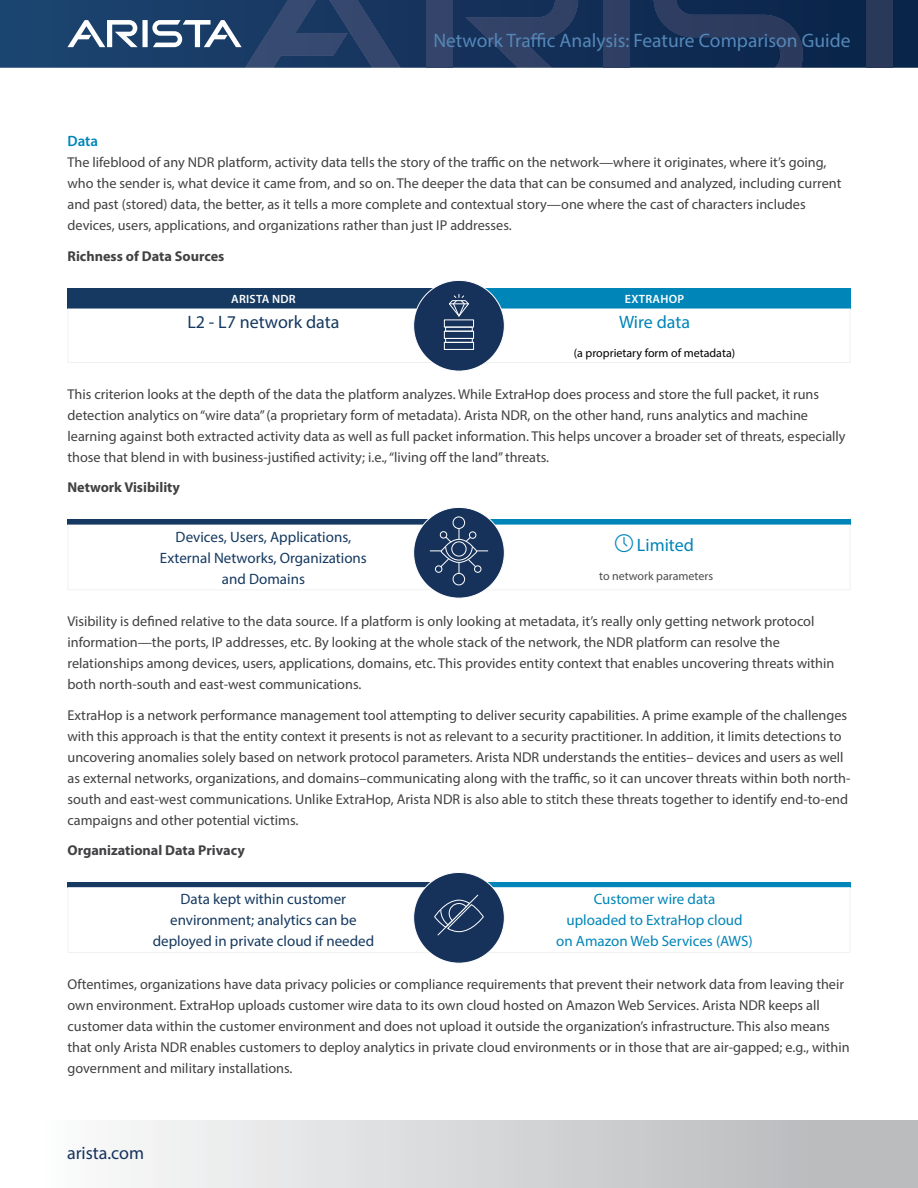
<style>
.page{position:relative;width:918px;height:1188px;background:#fff}
.page>*{position:absolute;margin:0;border:0;box-sizing:border-box;transform-origin:0 0}
.t1{font:19.5px "Myriad Pro";color:#5487b8}
.t2{font:18px "Myriad Pro";color:#153960}
.t3{font:18px "Myriad Pro";color:#0085b8}
.t4{font:18px "Myriad Pro";color:#16325c}
.t5{font:15px/21px "Myriad Pro";color:#153960;text-align:center}
.t6{font:15px/21px "Myriad Pro";color:#0085b8;text-align:center}
.t7{font:600 15px "Myriad Pro";color:#0085b8}
.t8{font:14.25px/21px "Myriad Pro";color:#414042}
.t9{font:700 14.25px "Myriad Pro";color:#414042}
.t10{font:12px "Myriad Pro";color:#000}
.t11{font:12px "Myriad Pro";color:#4d4d4f}
.t12{font:600 12px "Myriad Pro";letter-spacing:.02em;color:#fff}
</style>
<div class="page">
<svg style="left:0;top:0;width:918px;height:68px;background:#13325a"></svg>
<div style="left:426px;top:0;width:26px;height:68px;background:#34446a"></div>
<svg style="left:465px;top:0;width:113px;height:68px;background:#22385f"></svg>
<svg style="left:67px;top:0;width:333px;height:68px;background:#334f75"></svg>
<div style="left:604px;top:0;width:26px;height:68px;background:#2f3f63"></div>
<svg style="left:654px;top:0;width:149px;height:68px;background:#1a3156"></svg>
<div style="left:867px;top:0;width:26px;height:68px;background:#2a385a"></div>
<div style="left:0;top:1120px;width:918px;height:68px;background:linear-gradient(to right,#fff,#b3b5b7)"></div>
<div style="left:68px;top:288px;width:391px;height:21px;background:#153960"></div>
<div style="left:459px;top:288px;width:391px;height:21px;background:#0085b8"></div>
<hr style="left:850px;top:309px;width:1px;height:53px;background:#f1f1f2">
<div style="left:68px;top:519px;width:391px;height:6px;background:#153960"></div>
<div style="left:459px;top:519px;width:391px;height:6px;background:#0085b8"></div>
<hr style="left:68px;top:525px;width:1px;height:64px;background:#f1f1f2">
<hr style="left:68px;top:589px;width:391px;height:1px;background:#f1f1f2">
<hr style="left:850px;top:525px;width:1px;height:64px;background:#f1f1f2">
<hr style="left:459px;top:589px;width:391px;height:1px;background:#f1f1f2">
<div style="left:68px;top:882px;width:391px;height:5px;background:#153960"></div>
<div style="left:459px;top:882px;width:391px;height:5px;background:#0085b8"></div>
<svg style="left:69px;top:887px;width:781px;height:61px"></svg>
<hr style="left:68px;top:887px;width:1px;height:65px;background:#f1f1f2">
<hr style="left:68px;top:952px;width:391px;height:1px;background:#f1f1f2">
<hr style="left:850px;top:887px;width:1px;height:65px;background:#f1f1f2">
<hr style="left:459px;top:952px;width:391px;height:1px;background:#f1f1f2">
<div style="left:414px;top:280px;width:90px;height:91px;background:#16325b;border-radius:50%"></div>
<svg style="left:68px;top:294px;width:782px;height:69px"></svg>
<div style="left:414px;top:507px;width:90px;height:91px;background:#16325b;border-radius:50%"></div>
<svg style="left:430px;top:528px;width:58px;height:45px"></svg>
<div style="left:474px;top:565px;width:7px;height:8px;border:1px solid #fff;border-radius:50%"></div>
<div style="left:453px;top:573px;width:12px;height:12px;border:1px solid #fff;border-radius:50%"></div>
<div style="left:453px;top:517px;width:12px;height:12px;border:1px solid #fff;border-radius:50%"></div>
<div style="left:414px;top:872px;width:90px;height:91px;background:#16325b;border-radius:50%"></div>
<svg style="left:434px;top:894px;width:50px;height:42px"></svg>
<h1 class="t1" style="left:433px;top:29px;width:419px">Network Traffic Analysis: Feature Comparison Guide</h1>
<p class="t7" style="left:68px;top:132px;width:32px">Data</p>
<p class="t8" style="left:68px;top:152px;width:775px">The lifeblood of any NDR platform, activity data tells the story of the traffic on the network—where it originates, where it’s going, who the sender is, what device it came from, and so on. The deeper the data that can be consumed and analyzed, including current and past (stored) data, the better, as it tells a more complete and contextual story—one where the cast of characters includes devices, users, applications, and organizations rather than just IP addresses.</p>
<p class="t9" style="left:68px;top:246px;width:158px">Richness of Data Sources</p>
<p class="t12" style="left:231px;top:291px;width:66px">ARISTA NDR</p>
<p class="t12" style="left:625px;top:291px;width:61px">EXTRAHOP</p>
<p class="t2" style="left:187px;top:311px;width:154px">L2 - L7 network data</p>
<p class="t3" style="left:619px;top:311px;width:73px">Wire data</p>
<p class="t10" style="left:574px;top:345px;width:163px">(a proprietary form of metadata)</p>
<p class="t8" style="left:68px;top:383px;width:780px">This criterion looks at the depth of the data the platform analyzes. While ExtraHop does process and store the full packet, it runs detection analytics on “wire data” (a proprietary form of metadata). Arista NDR, on the other hand, runs analytics and machine learning against both extracted activity data as well as full packet information. This helps uncover a broader set of threats, especially those that blend in with business-justified activity; i.e., “living off the land” threats.</p>
<p class="t9" style="left:68px;top:478px;width:114px">Network Visibility</p>
<p class="t5" style="left:160px;top:526px;width:208px">Devices, Users, Applications,<br>External Networks, Organizations and Domains</p>
<p class="t3" style="left:637px;top:534px;width:58px">Limited</p>
<p class="t11" style="left:599px;top:568px;width:116px">to network parameters</p>
<p class="t8" style="left:68px;top:611px;width:768px">Visibility is defined relative to the data source. If a platform is only looking at metadata, it’s really only getting network protocol information—the ports, IP addresses, etc. By looking at the whole stack of the network, the NDR platform can resolve the relationships among devices, users, applications, domains, etc. This provides entity context that enables uncovering threats within both north-south and east-west communications.</p>
<p class="t8" style="left:68px;top:704px;width:784px">ExtraHop is a network performance management tool attempting to deliver security capabilities. A prime example of the challenges with this approach is that the entity context it presents is not as relevant to a security practitioner. In addition, it limits detections to uncovering anomalies solely based on network protocol parameters. Arista NDR understands the entities– devices and users as well as external networks, organizations, and domains–communicating along with the traffic, so it can uncover threats within both north&shy;south and east-west communications. Unlike ExtraHop, Arista NDR is also able to stitch these threats together to identify end-to-end campaigns and other potential victims.</p>
<p class="t9" style="left:68px;top:841px;width:179px">Organizational Data Privacy</p>
<p class="t5" style="left:153px;top:889px;width:223px">Data kept within customer environment; analytics can be deployed in private cloud if needed</p>
<p class="t6" style="left:556px;top:889px;width:198px">Customer wire data<br>uploaded to ExtraHop cloud<br>on Amazon Web Services (AWS)</p>
<p class="t8" style="left:68px;top:973px;width:784px">Oftentimes, organizations have data privacy policies or compliance requirements that prevent their network data from leaving their own environment. ExtraHop uploads customer wire data to its own cloud hosted on Amazon Web Services. Arista NDR keeps all customer data within the customer environment and does not upload it outside the organization’s infrastructure. This also means that only Arista NDR enables customers to deploy analytics in private cloud environments or in those that are air-gapped; e.g., within government and military installations.</p>
<p class="t4" style="left:67px;top:1142px;width:79px">arista.com</p>
</div>
